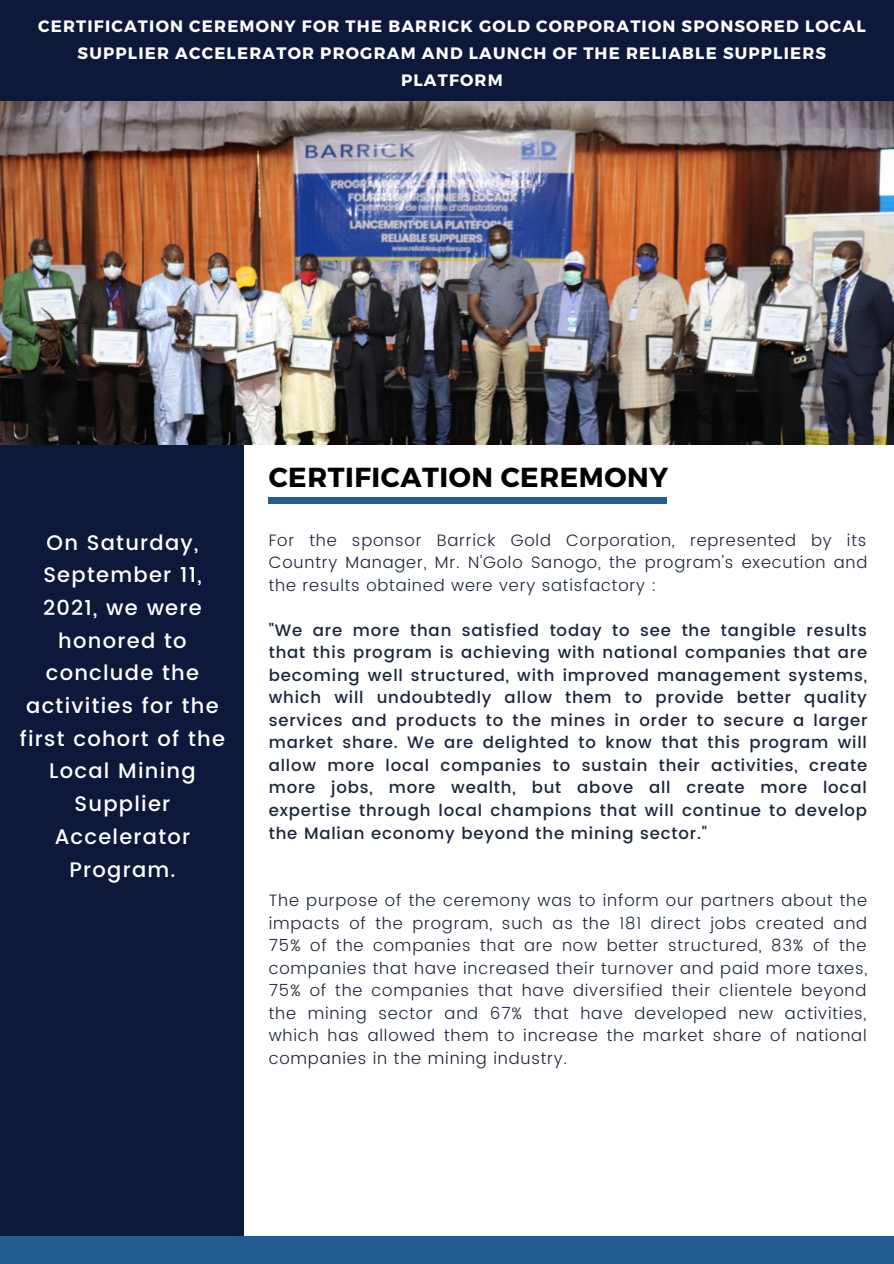
<style>
.page{position:relative;width:894px;height:1264px;background:#fff}
.page>*{position:absolute;margin:0;border:0;box-sizing:border-box;transform-origin:0 0}
.t1{font:700 27.45px "Montserrat";letter-spacing:.02em;color:#000}
.t2{font:500 21px/32.7px "Poppins";letter-spacing:.06em;color:#fff;text-align:center}
.t3{font:300 16.5px/22.5px "Poppins";letter-spacing:.05em;color:#1b253c;text-align:justify}
.t4{font:500 16.5px/22.5px "Poppins";letter-spacing:.05em;color:#1b253c;text-align:justify}
.t5{font:700 16.5px/27px "Montserrat";letter-spacing:.07em;color:#fff;text-align:center}
</style>
<div class="page">
<div style="left:0;top:0;width:893px;height:105px;background:#0d183b"></div>
<div style="left:0;top:435px;width:243px;height:801px;background:#0d183b"></div>
<img style="left:0;top:101px;width:893px;height:343px">
<div style="left:268px;top:497px;width:398px;height:6px;background:#245c94"></div>
<div style="left:0;top:1236px;width:893px;height:27px;background:#245c94"></div>
<p class="t5" style="left:38px;top:11px;width:828px">CERTIFICATION CEREMONY FOR THE BARRICK GOLD CORPORATION SPONSORED LOCAL<br>SUPPLIER ACCELERATOR PROGRAM AND LAUNCH OF THE RELIABLE SUPPLIERS<br>PLATFORM</p>
<p class="t2" style="left:20px;top:526px;width:206px">On Saturday,<br>September 11,<br>2021, we were honored to conclude the activities for the first cohort of the<br>Local Mining<br>Supplier<br>Accelerator<br>Program.</p>
<p class="t1" style="left:268px;top:459px;width:401px">CERTIFICATION CEREMONY</p>
<p class="t3" style="left:268px;top:528px;width:600px">For the sponsor Barrick Gold Corporation, represented by its Country Manager, Mr. N'Golo Sanogo, the program's execution and the results obtained were very satisfactory :</p>
<p class="t4" style="left:268px;top:618px;width:600px">"We are more than satisfied today to see the tangible results that this program is achieving with national companies that are becoming well structured, with improved management systems, which will undoubtedly allow them to provide better quality services and products to the mines in order to secure a larger market share. We are delighted to know that this program will allow more local companies to sustain their activities, create more jobs, more wealth, but above all create more local expertise through local champions that will continue to develop the Malian economy beyond the mining sector."</p>
<p class="t3" style="left:268px;top:889px;width:600px">The purpose of the ceremony was to inform our partners about the impacts of the program, such as the 181 direct jobs created and 75% of the companies that are now better structured, 83% of the companies that have increased their turnover and paid more taxes, 75% of the companies that have diversified their clientele beyond the mining sector and 67% that have developed new activities, which has allowed them to increase the market share of national companies in the mining industry.</p>
</div>
